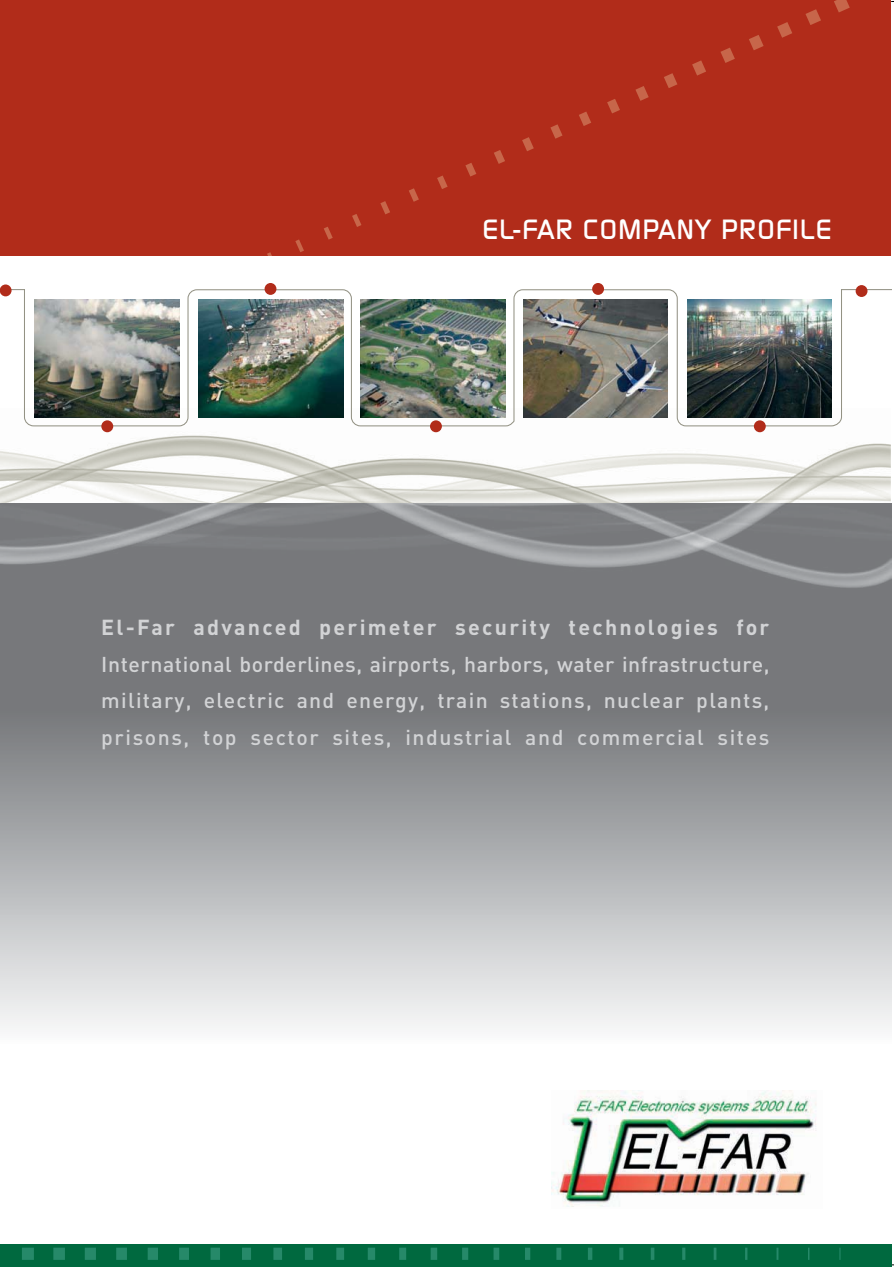
<style>
.page{position:relative;width:894px;height:1267px;background:#fff}
.page>*{position:absolute;margin:0;border:0;box-sizing:border-box;transform-origin:0 0}
.t1{font:500 27px "Dicot";letter-spacing:.05em;color:#fff}
.t2{font:700 21.45px "DIN";letter-spacing:.105em;color:#d2d3d5}
.t3{font:500 21.3px/36.5px "DIN";letter-spacing:.075em;color:#d2d3d5;text-align:justify}
</style>
<div class="page">
<div style="left:0;top:0;width:891px;height:255px;background:#b12c1a"></div>
<div style="left:0;top:605px;width:891px;height:105px;background:#77787b"></div>
<div style="left:0;top:709px;width:891px;height:206px;background:linear-gradient(to bottom,#76777a,#c3c5c8)"></div>
<div style="left:0;top:915px;width:891px;height:129px;background:linear-gradient(to bottom,#c6c8ca,#fbfbfb)"></div>
<img style="left:0;top:427px;width:891px;height:178px">
<svg style="left:292px;top:239px;width:15px;height:17px"></svg>
<svg style="left:324px;top:227px;width:9px;height:13px"></svg>
<svg style="left:352px;top:214px;width:10px;height:13px"></svg>
<svg style="left:380px;top:201px;width:10px;height:14px"></svg>
<svg style="left:409px;top:188px;width:10px;height:14px"></svg>
<svg style="left:437px;top:175px;width:11px;height:14px"></svg>
<svg style="left:465px;top:163px;width:11px;height:14px"></svg>
<svg style="left:494px;top:0;width:356px;height:164px"></svg>
<div style="left:0;top:1244px;width:891px;height:22px;background:#00693f"></div>
<svg style="left:808px;top:1247px;width:1px;height:12px"></svg>
<svg style="left:776px;top:1247px;width:2px;height:12px"></svg>
<svg style="left:745px;top:1247px;width:2px;height:12px"></svg>
<svg style="left:713px;top:1247px;width:3px;height:12px"></svg>
<svg style="left:682px;top:1247px;width:3px;height:12px"></svg>
<svg style="left:651px;top:1247px;width:3px;height:12px"></svg>
<svg style="left:619px;top:1247px;width:4px;height:12px"></svg>
<hr style="left:588px;top:1247px;width:4px;height:12px;background:#268969">
<div style="left:556px;top:1247px;width:5px;height:12px;background:#268969"></div>
<div style="left:525px;top:1247px;width:5px;height:12px;background:#268969"></div>
<div style="left:493px;top:1247px;width:6px;height:12px;background:#268969"></div>
<div style="left:462px;top:1247px;width:6px;height:12px;background:#268969"></div>
<div style="left:430px;top:1247px;width:7px;height:12px;background:#268969"></div>
<div style="left:399px;top:1247px;width:7px;height:12px;background:#268969"></div>
<div style="left:368px;top:1247px;width:7px;height:12px;background:#268969"></div>
<div style="left:336px;top:1247px;width:8px;height:12px;background:#268969"></div>
<div style="left:305px;top:1247px;width:8px;height:12px;background:#268969"></div>
<div style="left:273px;top:1247px;width:9px;height:12px;background:#268969"></div>
<div style="left:242px;top:1247px;width:9px;height:12px;background:#268969"></div>
<div style="left:210px;top:1247px;width:10px;height:12px;background:#268969"></div>
<div style="left:179px;top:1247px;width:10px;height:12px;background:#268969"></div>
<div style="left:148px;top:1247px;width:10px;height:12px;background:#268969"></div>
<div style="left:116px;top:1247px;width:11px;height:12px;background:#268969"></div>
<div style="left:85px;top:1247px;width:11px;height:12px;background:#268969"></div>
<div style="left:53px;top:1247px;width:12px;height:12px;background:#268969"></div>
<div style="left:22px;top:1247px;width:12px;height:12px;background:#268969"></div>
<img style="left:551px;top:1090px;width:265px;height:117px">
<img style="left:0;top:288px;width:891px;height:139px">
<div style="left:264px;top:283px;width:12px;height:12px;background:#b12c1a;border-radius:50%"></div>
<div style="left:430px;top:420px;width:12px;height:12px;background:#b12c1a;border-radius:50%"></div>
<div style="left:592px;top:283px;width:12px;height:12px;background:#b12c1a;border-radius:50%"></div>
<div style="left:855px;top:285px;width:12px;height:12px;background:#b12c1a;border-radius:50%"></div>
<div style="left:754px;top:420px;width:11px;height:12px;background:#b12c1a;border-radius:50%"></div>
<div style="left:101px;top:420px;width:12px;height:12px;background:#b12c1a;border-radius:50%"></div>
<div style="left:0;top:284px;width:12px;height:12px;background:#b12c1a;border-radius:50%"></div>
<img style="left:35px;top:300px;width:144px;height:117px">
<p class="t1" style="left:482px;top:220px;width:350px">EL-FAR COMPANY PROFILE</p>
<p class="t2" style="left:101px;top:620px;width:669px">El-Far advanced perimeter security technologies for</p>
<p class="t3" style="left:101px;top:648px;width:669px">International borderlines, airports, harbors, water infrastructure, military, electric and energy, train stations, nuclear plants, prisons, top sector sites, industrial and commercial sites</p>
</div>
